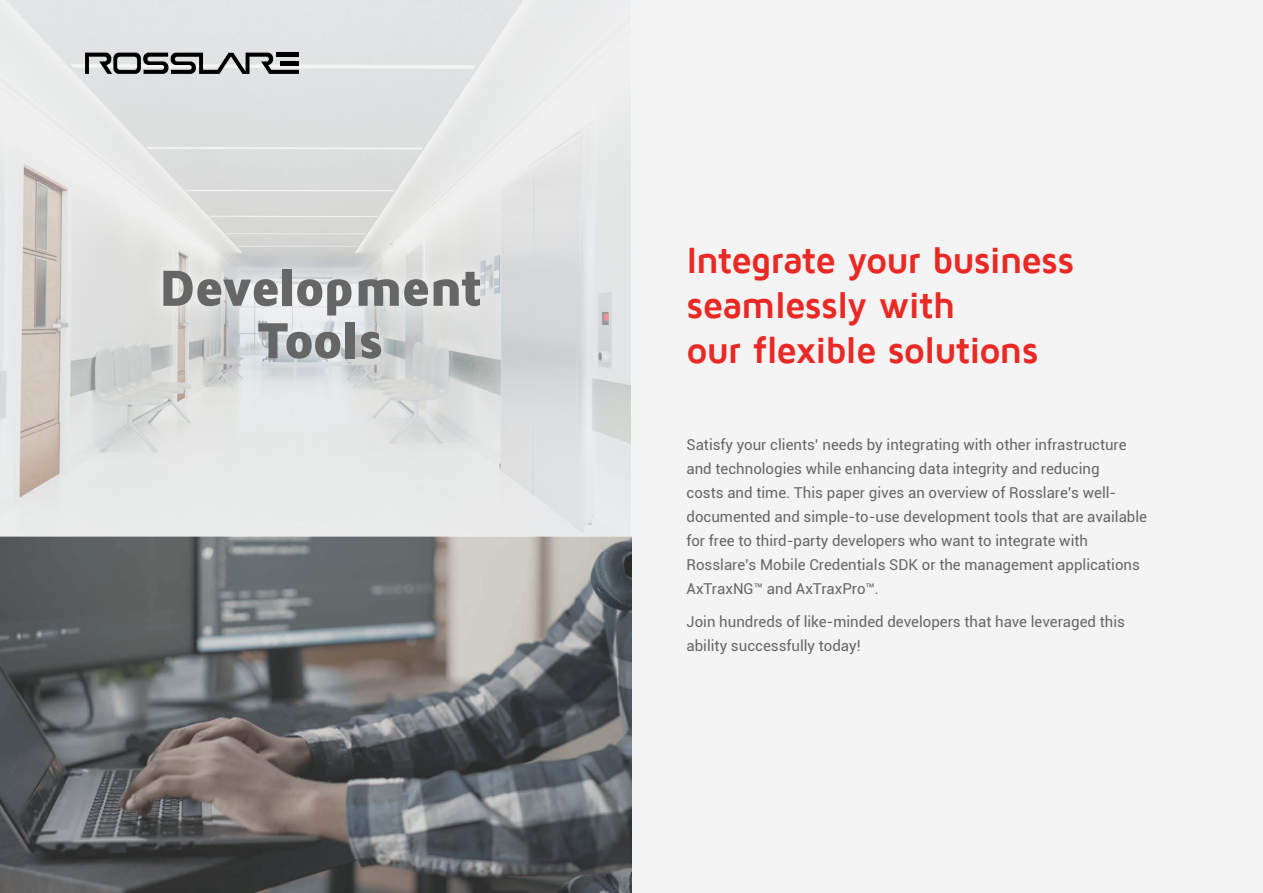
<style>
.page{position:relative;width:1263px;height:893px;background:#fff}
.page>*{position:absolute;margin:0;border:0;box-sizing:border-box;transform-origin:0 0}
.t1{font:900 52.5px/52.5px "Maven Pro";letter-spacing:-.035em;color:#666;text-align:center}
.t2{font:700 37.5px/45px "Maven Pro";letter-spacing:-.035em;color:#ea2924}
.t3{font:15px/24px "Roboto";color:#666}
</style>
<div class="page">
<div style="left:631px;top:0;width:632px;height:893px;background:#f4f4f4"></div>
<svg style="left:0;top:0;width:631px;height:536px;background:#e1e2e2"></svg>
<svg style="left:85px;top:53px;width:214px;height:21px;background:#7c7d7d"></svg>
<div style="left:144px;top:251px;width:355px;height:127px;background:#fff;opacity:.85"></div>
<svg style="left:0;top:536px;width:631px;height:357px;background:#6a6b6c"></svg>
<h1 class="t1" style="left:159px;top:262px;width:325px">Development<br>Tools</h1>
<h2 class="t2" style="left:686px;top:238px;width:389px">Integrate your business seamlessly with<br>our flexible solutions</h2>
<p class="t3" style="left:686px;top:432px;width:442px">Satisfy your clients’ needs by integrating with other infrastructure and technologies while enhancing data integrity and reducing</p>
<p class="t3" style="left:686px;top:504px;width:462px">documented and simple-to-use development tools that are available</p>
<p class="t3" style="left:686px;top:480px;width:431px">costs and time. This paper gives an overview of Rosslare s’ well-</p>
<p class="t3" style="left:686px;top:528px;width:455px">for free to third-party developers who want to integrate with<br>Rosslare s’ Mobile Credentials SDK or the management applications<br>AxTraxNG™ and AxTraxProTM.</p>
<p class="t3" style="left:686px;top:609px;width:440px">Join hundreds of like-minded developers that have leveraged this ability successfully today!</p>
</div>
